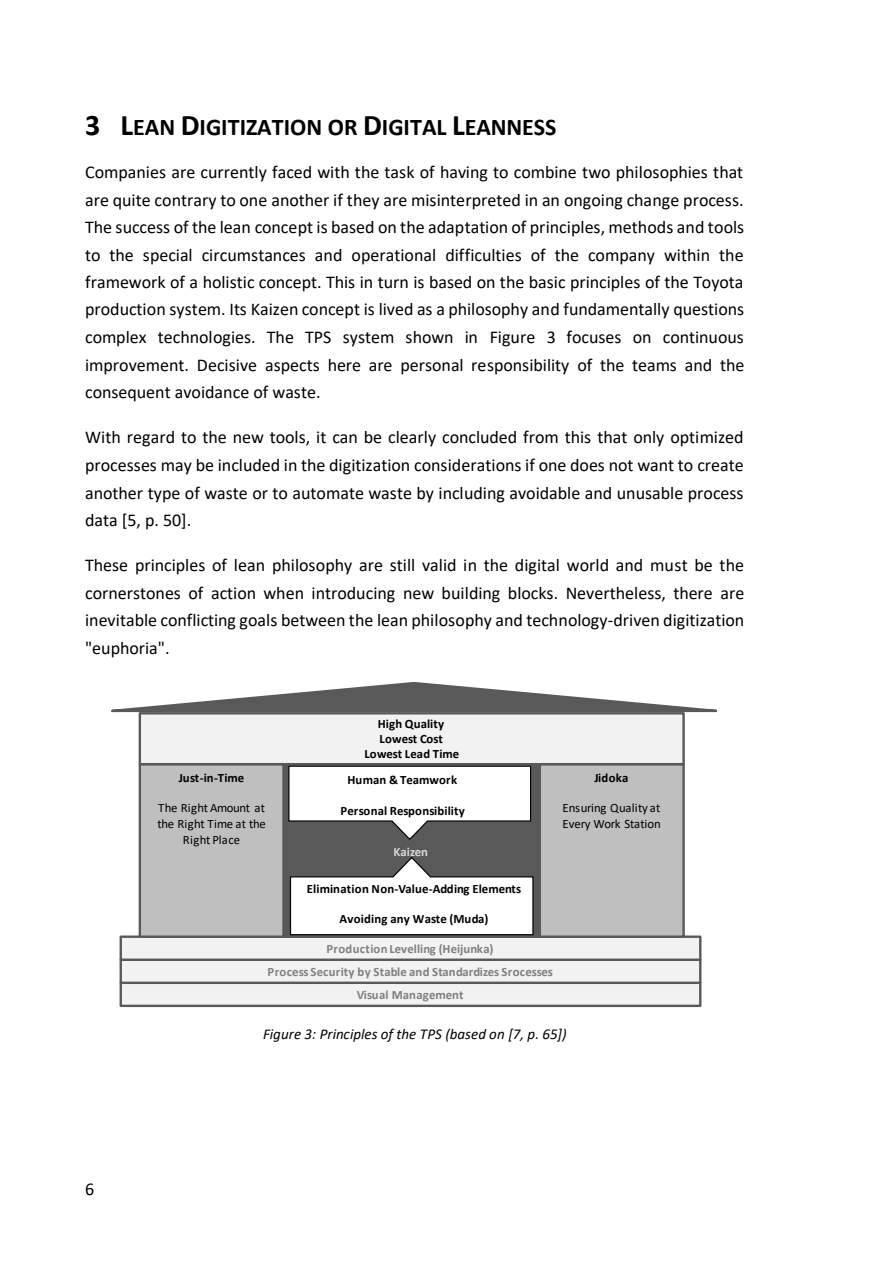
<style>
.page{position:relative;width:893px;height:1263px;background:#fff}
.page>*{position:absolute;margin:0;border:0;box-sizing:border-box;transform-origin:0 0}
.t1{font:700 24px "Calibri";color:#000}
.t2{font:18px/27.5px "Calibri";color:#000;text-align:justify}
.t3{font:italic 15px "Calibri";letter-spacing:.005em;color:#000}
.t4{font:700 12.75px/15.1px "Calibri";letter-spacing:.005em;color:#000;text-align:center}
.t5{font:700 12.75px "Calibri";letter-spacing:.005em;color:#7f7f7f}
.t6{font:12.75px/15.6px "Calibri";letter-spacing:.01em;color:#000;text-align:center}
.t7{font:12.75px/15.9px "Calibri";letter-spacing:-.015em;color:#000}
.t8{font:700 12.75px "Calibri";letter-spacing:.005em;color:#d9d9d9}
.s1{font-size:30px}
</style>
<div class="page">
<div style="left:121px;top:983px;width:579px;height:23px;background:#f2f2f2"></div>
<div style="left:120px;top:982px;width:581px;height:25px;border:2px solid #595959"></div>
<div style="left:121px;top:960px;width:579px;height:23px;background:#f2f2f2"></div>
<div style="left:120px;top:959px;width:581px;height:25px;border:2px solid #595959"></div>
<div style="left:121px;top:937px;width:579px;height:23px;background:#f2f2f2"></div>
<div style="left:120px;top:936px;width:581px;height:25px;border:2px solid #595959"></div>
<div style="left:140px;top:764px;width:144px;height:173px;background:#bfbfbf"></div>
<div style="left:139px;top:763px;width:146px;height:175px;border:2px solid #595959"></div>
<div style="left:540px;top:764px;width:144px;height:173px;background:#bfbfbf"></div>
<div style="left:538px;top:763px;width:147px;height:175px;border:2px solid #595959"></div>
<div style="left:284px;top:764px;width:256px;height:173px;background:#595959"></div>
<div style="left:283px;top:763px;width:258px;height:175px;border:2px solid #595959"></div>
<svg style="left:288px;top:765px;width:244px;height:75px"></svg>
<svg style="left:289px;top:857px;width:245px;height:79px"></svg>
<div style="left:140px;top:713px;width:544px;height:51px;background:#f2f2f2"></div>
<div style="left:139px;top:712px;width:546px;height:53px;border:2px solid #595959"></div>
<svg style="left:111px;top:682px;width:606px;height:32px"></svg>
<h1 class="t1" style="left:85px;top:117px;width:473px"><span class="s1">3 L</span>EAN <span class="s1">D</span>IGITIZATION OR <span class="s1">D</span>IGITAL <span class="s1">L</span>EANNESS</h1>
<p class="t2" style="left:85px;top:160px;width:661px">Companies are currently faced with the task of having to combine two philosophies that are quite contrary to one another if they are misinterpreted in an ongoing change process.<br>The success of the lean concept is based on the adaptation of principles, methods and tools to the special circumstances and operational difficulties of the company within the framework of a holistic concept. This in turn is based on the basic principles of the Toyota production system. Its Kaizen concept is lived as a philosophy and fundamentally questions complex technologies. The TPS system shown in Figure 3 focuses on continuous improvement. Decisive aspects here are personal responsibility of the teams and the consequent avoidance of waste.</p>
<p class="t2" style="left:85px;top:425px;width:660px">With regard to the new tools, it can be clearly concluded from this that only optimized processes may be included in the digitization considerations if one does not want to create another type of waste or to automate waste by including avoidable and unusable process data [5, p. 50].</p>
<p class="t2" style="left:85px;top:553px;width:661px">These principles of lean philosophy are still valid in the digital world and must be the cornerstones of action when introducing new building blocks. Nevertheless, there are inevitable conflicting goals between the lean philosophy and technology-driven digitization "euphoria".</p>
<p class="t4" style="left:179px;top:771px;width:67px">Just-in-Time</p>
<p class="t6" style="left:157px;top:801px;width:110px">The Right Amount at the Right Time at the<br>Right Place</p>
<p class="t4" style="left:364px;top:717px;width:96px">High Quality<br>Lowest Cost<br>Lowest Lead Time</p>
<p class="t4" style="left:348px;top:774px;width:111px">Human &amp; Teamwork</p>
<p class="t4" style="left:340px;top:804px;width:126px">Personal Responsibility</p>
<p class="t8" style="left:393px;top:846px;width:36px">Kaizen</p>
<p class="t4" style="left:594px;top:771px;width:36px">Jidoka</p>
<p class="t7" style="left:562px;top:801px;width:100px">Ensuring Quality at<br>Every Work Station</p>
<p class="t4" style="left:307px;top:882px;width:216px">Elimination Non-Value-Adding Elements</p>
<p class="t4" style="left:339px;top:913px;width:150px">Avoiding any Waste (Muda)</p>
<p class="t5" style="left:326px;top:943px;width:169px">Production Levelling (Heijunka)</p>
<p class="t5" style="left:267px;top:966px;width:287px">Process Security by Stable and Standardizes Srocesses</p>
<p class="t5" style="left:357px;top:990px;width:108px">Visual Management</p>
<p class="t2" style="left:85px;top:1176px;width:11px">6</p>
<p class="t3" style="left:263px;top:1028px;width:305px">Figure 3: Principles of the TPS (based on [7, p. 65])</p>
</div>
